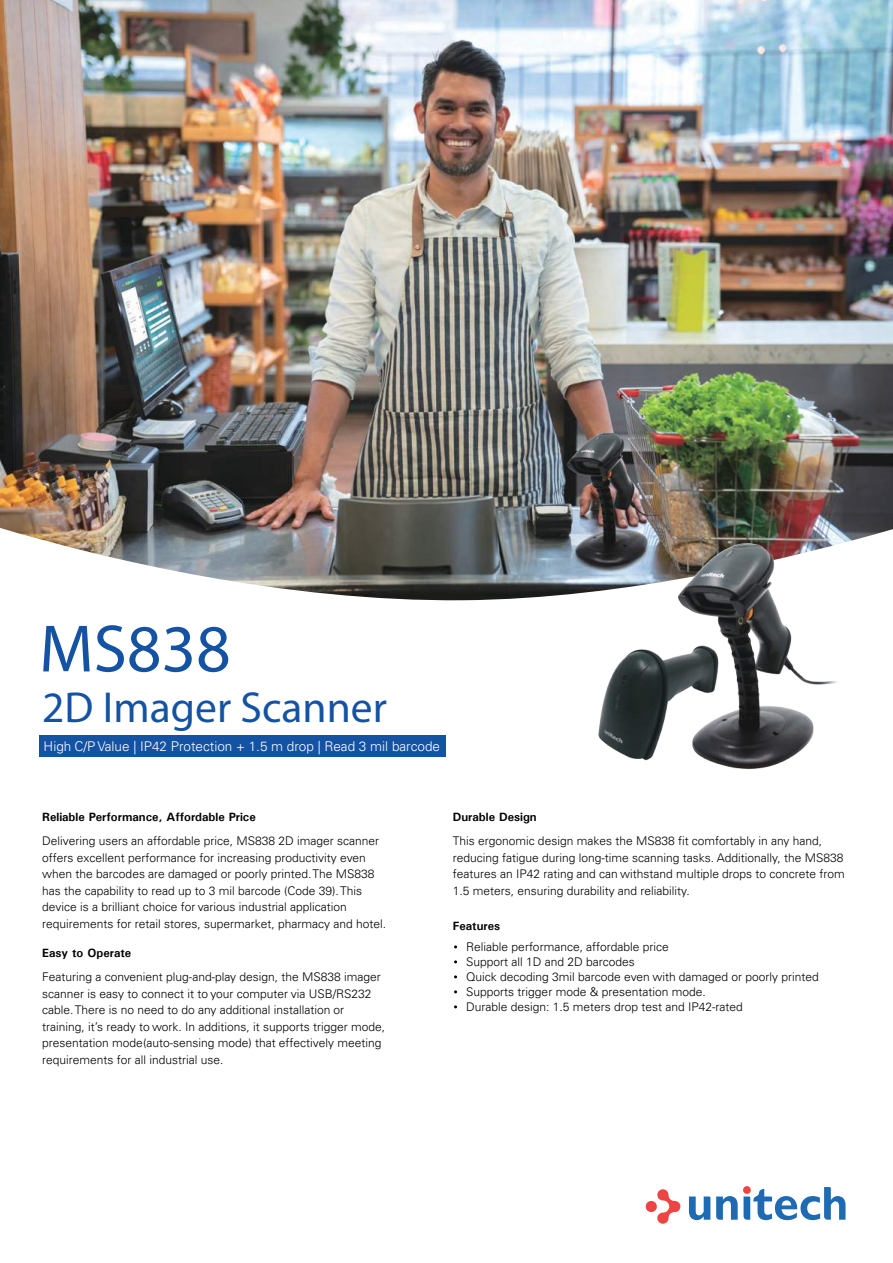
<style>
.page{position:relative;width:893px;height:1263px;background:#fff}
.page>*{position:absolute;margin:0;border:0;box-sizing:border-box;transform-origin:0 0}
.t1{font:67.5px "Univers";color:#1452a3}
.t2{font:43.5px "Univers";color:#1452a3}
.t3{font:300 13.5px "Univers";color:#fff}
.t4{font:300 12px/16.5px "Univers";color:#000}
.t5{font:700 12px "Univers";color:#000}
</style>
<div class="page">
<div style="left:39px;top:735px;width:406px;height:22px;background:#1452a3"></div>
<img style="left:0;top:0;width:893px;height:601px">
<img style="left:598px;top:650px;width:39px;height:109px">
<img style="left:637px;top:537px;width:240px;height:232px">
<svg style="left:645px;top:1189px;width:35px;height:35px"></svg>
<svg style="left:689px;top:1196px;width:21px;height:24px"></svg>
<svg style="left:716px;top:1186px;width:129px;height:34px"></svg>
<h1 class="t1" style="left:39px;top:623px;width:193px">MS838</h1>
<h2 class="t2" style="left:42px;top:690px;width:346px">2D Imager Scanner</h2>
<p class="t3" style="left:44px;top:741px;width:398px">High C/P Value | IP42 Protection + 1.5 m drop | Read 3 mil barcode</p>
<p class="t5" style="left:42px;top:813px;width:215px">Reliable Performance, Affordable Price</p>
<p class="t4" style="left:42px;top:834px;width:345px">Delivering users an affordable price, MS838 2D imager scanner offers excellent performance for increasing productivity even when the barcodes are damaged or poorly printed. The MS838 has the capability to read up to 3 mil barcode (Code 39). This device is a brilliant choice for various industrial application requirements for retail stores, supermarket, pharmacy and hotel.</p>
<p class="t5" style="left:42px;top:949px;width:90px">Easy to Operate</p>
<p class="t4" style="left:42px;top:970px;width:344px">Featuring a convenient plug-and-play design, the MS838 imager scanner is easy to connect it to your computer via USB/RS232 cable. There is no need to do any additional installation or training, itís ready to work. In additions, it supports trigger mode, presentation mode(auto-sensing mode) that effectively meeting requirements for all industrial use.</p>
<p class="t5" style="left:453px;top:813px;width:85px">Durable Design</p>
<p class="t4" style="left:453px;top:834px;width:393px">This ergonomic design makes the MS838 fit comfortably in any hand, reducing fatigue during long-time scanning tasks. Additionally, the MS838 features an IP42 rating and can withstand multiple drops to concrete from 1.5 meters, ensuring durability and reliability.</p>
<p class="t5" style="left:453px;top:921px;width:49px">Features</p>
<p class="t4" style="left:466px;top:940px;width:354px;line-height:15px">Reliable performance, affordable price<br>Support all 1D and 2D barcodes<br>Quick decoding 3mil barcode even with damaged or poorly printed Supports trigger mode &amp; presentation mode.<br>Durable design: 1.5 meters drop test and IP42-rated</p>
</div>
